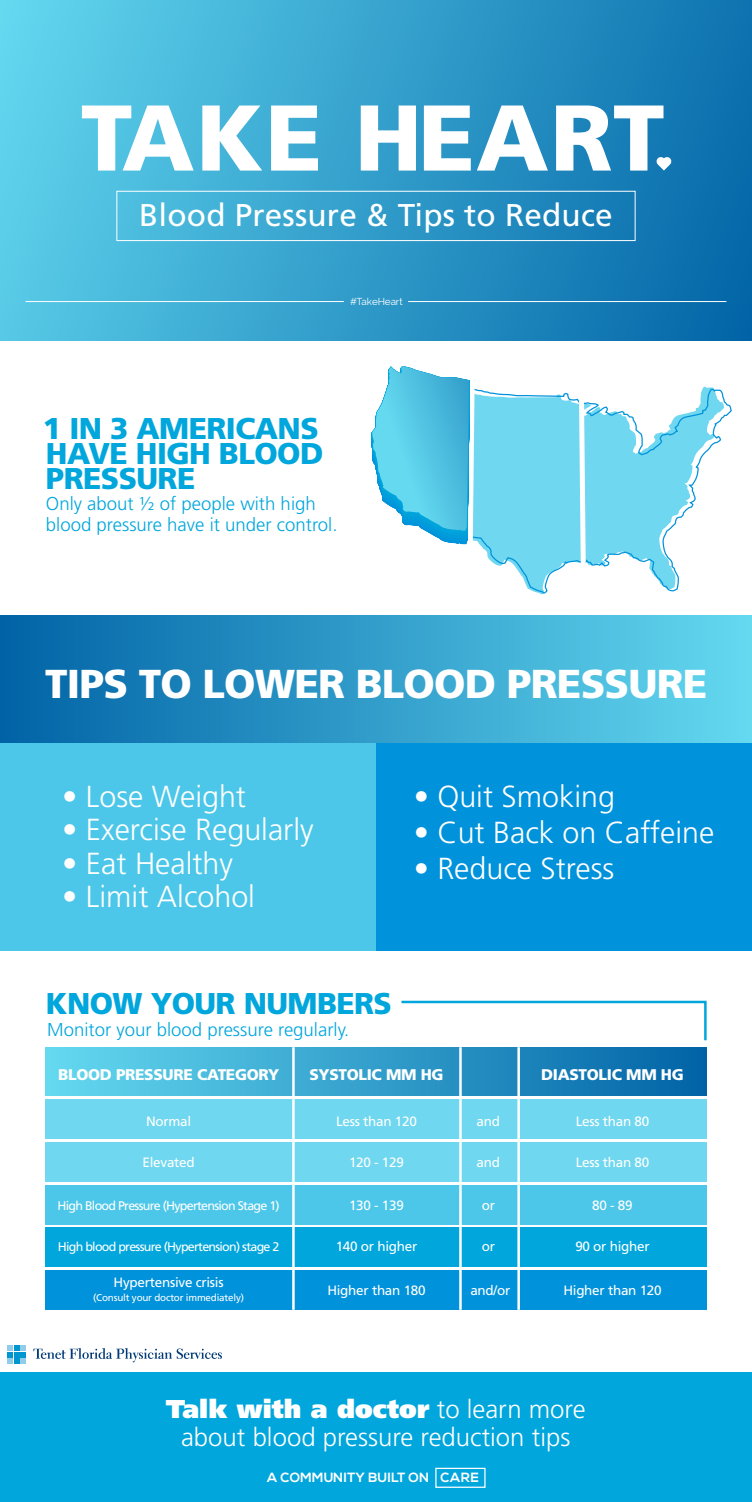
<style>
.page{position:relative;width:752px;height:1502px;background:#fff}
.page>*{position:absolute;margin:0;border:0;box-sizing:border-box;transform-origin:0 0}
.t1{font:900 93.12px "Frutiger";letter-spacing:.01em;color:#fff}
.t2{font:900 40.25px "Frutiger";letter-spacing:-.02em;color:#fff}
.t3{font:31.5px "Frutiger";letter-spacing:.005em;color:#fff}
.t4{font:300 30.38px "Frutiger";color:#fff}
.t5{font:900 30px/24.9px "Frutiger";letter-spacing:-.02em;color:#00a6dc}
.t6{font:300 25.75px/28.2px "Frutiger";color:#fff;text-align:center}
.t7{font:300 18.62px/20.5px "Frutiger";color:#00a6dc}
.t8{font:900 15.5px "Frutiger";letter-spacing:-.02em;color:#fff}
.t9{font:13.5px "Frutiger";letter-spacing:-.02em;color:#fff}
.t10{font:13.38px "Nexa X Bold";letter-spacing:-.025em;color:#fff}
.t11{font:12.5px "Frutiger";letter-spacing:-.06em;color:#fff}
.t12{font:9.88px "Frutiger";letter-spacing:-.02em;color:#fff}
.t13{font:9.88px "Raleway";color:#fff}
.s1{font-weight:900}
</style>
<div class="page">
<svg style="left:477px;top:387px;width:255px;height:207px"></svg>
<svg style="left:576px;top:387px;width:12px;height:202px"></svg>
<div style="left:0;top:0;width:751px;height:340px;background:linear-gradient(to right,#5ed1eb,#086bab)"></div>
<hr style="left:408px;top:301px;width:318px;height:1px;background:#fff">
<hr style="left:26px;top:301px;width:318px;height:1px;background:#fff">
<svg style="left:655px;top:157px;width:16px;height:13px"></svg>
<div style="left:116px;top:191px;width:519px;height:50px;border:1px solid #fff"></div>
<div style="left:0;top:742px;width:376px;height:208px;background:#4dc7e9"></div>
<div style="left:376px;top:742px;width:375px;height:208px;background:#0092db"></div>
<div style="left:0;top:615px;width:751px;height:127px;background:linear-gradient(to right,#0163a5,#64d9f0)"></div>
<div style="left:0;top:1372px;width:751px;height:129px;background:#00a6dc"></div>
<svg style="left:7px;top:1345px;width:19px;height:19px"></svg>
<svg style="left:33px;top:1348px;width:189px;height:14px"></svg>
<div style="left:435px;top:1467px;width:50px;height:20px;border:1px solid #fff"></div>
<div style="left:45px;top:1047px;width:661px;height:48px;background:linear-gradient(to right,#64d9f0,#0364a6)"></div>
<div style="left:45px;top:1099px;width:661px;height:39px;background:#6fd7ef"></div>
<div style="left:45px;top:1142px;width:661px;height:39px;background:#6fd7ef"></div>
<div style="left:45px;top:1184px;width:661px;height:40px;background:#4dc7e9"></div>
<div style="left:45px;top:1227px;width:661px;height:39px;background:#00a6dc"></div>
<div style="left:45px;top:1270px;width:661px;height:39px;background:#0092db"></div>
<hr style="left:292px;top:1047px;width:2px;height:262px;background:#fff">
<hr style="left:459px;top:1047px;width:2px;height:262px;background:#fff">
<hr style="left:517px;top:1047px;width:2px;height:262px;background:#fff">
<svg style="left:401px;top:1000px;width:306px;height:41px"></svg>
<svg style="left:371px;top:366px;width:106px;height:179px"></svg>
<h1 class="t1" style="left:81px;top:82px;width:585px">TAKE HEART</h1>
<h3 class="t3" style="left:139px;top:196px;width:475px">Blood Pressure &amp; Tips to Reduce</h3>
<p class="t13" style="left:350px;top:295px;width:54px">#TakeHeart</p>
<h3 class="t5" style="left:43px;top:415px;width:282px">1 IN 3 AMERICANS<br>HAVE HIGH BLOOD<br>PRESSURE</h3>
<h3 class="t7" style="left:46px;top:493px;width:293px">Only about ½ of people with high blood pressure have it under control.</h3>
<h2 class="t2" style="left:45px;top:659px;width:663px">TIPS TO LOWER BLOOD PRESSURE</h2>
<h3 class="t4" style="left:62px;top:779px;width:185px">• Lose Weight</h3>
<h3 class="t4" style="left:62px;top:812px;width:253px">• Exercise Regularly</h3>
<h3 class="t4" style="left:62px;top:846px;width:172px">• Eat Healthy</h3>
<h3 class="t4" style="left:62px;top:879px;width:194px">• Limit Alcohol</h3>
<h3 class="t4" style="left:413px;top:779px;width:203px">• Quit Smoking</h3>
<h3 class="t4" style="left:413px;top:815px;width:302px">• Cut Back on Caffeine</h3>
<h3 class="t4" style="left:413px;top:851px;width:202px">• Reduce Stress</h3>
<h3 class="t5" style="left:46px;top:990px;width:347px">KNOW YOUR NUMBERS</h3>
<h3 class="t7" style="left:47px;top:1019px;width:303px">Monitor your blood pressure regularly.</h3>
<p class="t8" style="left:58px;top:1064px;width:222px">BLOOD PRESSURE CATEGORY</p>
<p class="t9" style="left:146px;top:1112px;width:47px">Normal</p>
<p class="t9" style="left:336px;top:1112px;width:82px">Less than 120</p>
<p class="t9" style="left:476px;top:1112px;width:25px">and</p>
<p class="t9" style="left:575px;top:1112px;width:75px">Less than 80</p>
<p class="t9" style="left:142px;top:1154px;width:54px">Elevated</p>
<p class="t9" style="left:349px;top:1154px;width:56px">120 - 129</p>
<p class="t9" style="left:476px;top:1154px;width:25px">and</p>
<p class="t9" style="left:575px;top:1154px;width:75px">Less than 80</p>
<p class="t11" style="left:57px;top:1198px;width:224px">High Blood Pressure (Hypertension Stage 1)</p>
<p class="t9" style="left:349px;top:1197px;width:56px">130 - 139</p>
<p class="t9" style="left:481px;top:1197px;width:15px">or</p>
<p class="t9" style="left:592px;top:1197px;width:42px">80 - 89</p>
<p class="t11" style="left:58px;top:1239px;width:223px">High blood pressure (Hypertension) stage 2</p>
<p class="t9" style="left:335px;top:1238px;width:83px">140 or higher</p>
<p class="t9" style="left:481px;top:1238px;width:15px">or</p>
<p class="t9" style="left:575px;top:1238px;width:76px">90 or higher</p>
<p class="t9" style="left:114px;top:1274px;width:111px">Hypertensive crisis</p>
<p class="t8" style="left:309px;top:1064px;width:136px">SYSTOLIC MM HG</p>
<p class="t8" style="left:541px;top:1064px;width:144px">DIASTOLIC MM HG</p>
<p class="t9" style="left:327px;top:1282px;width:100px">Higher than 180</p>
<p class="t9" style="left:470px;top:1282px;width:41px">and/or</p>
<p class="t9" style="left:563px;top:1282px;width:100px">Higher than 120</p>
<p class="t12" style="left:93px;top:1291px;width:152px">(Consult your doctor immediately)</p>
<h3 class="t6" style="left:166px;top:1394px;width:421px"><span class="s1">Talk with a doctor</span> to learn more about blood pressure reduction tips</h3>
<p class="t10" style="left:266px;top:1469px;width:214px">A COMMUNITY BUILT ON CARE</p>
</div>
